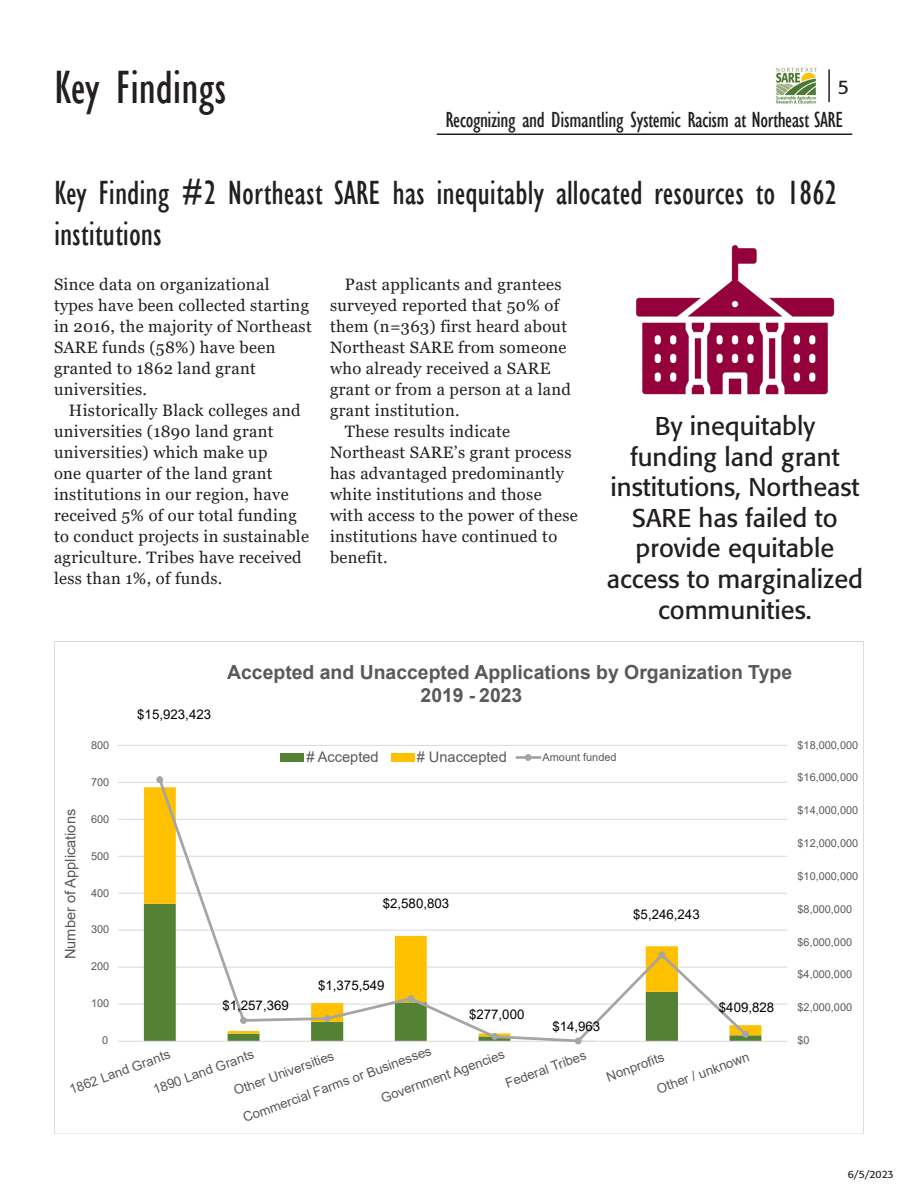
<style>
.page{position:relative;width:918px;height:1188px;background:#fff}
.page>*{position:absolute;margin:0;border:0;box-sizing:border-box;transform-origin:0 0}
.t1{font:condensed 48px "Gill Sans";color:#231f20}
.t2{font:condensed 34.5px/41.4px "Gill Sans";color:#231f20}
.t3{font:25.5px/30.6px "Formata";color:#231f20;text-align:center}
.t4{font:condensed 22.5px "Gill Sans";letter-spacing:-.02em;color:#231f20}
.t5{font:19.5px "Formata";color:#231f20}
.t6{font:700 19.35px/23.7px "Arial";color:#595959}
.t7{font:16.5px/21px "Georgia";letter-spacing:.02em;color:#231f20}
.t8{font:14.55px "Arial";color:#595959}
.t9{font:13.35px/28.7px "Arial";color:#595959}
.t10{font:13.35px "Arial";color:#000}
.t11{font:10.95px "Arial";color:#595959}
.t12{font:10.5px "Formata";color:#231f20}
</style>
<div class="page">
<hr style="left:828px;top:69px;width:2px;height:33px;background:#231f20">
<hr style="left:437px;top:134px;width:415px;height:1px;background:#231f20">
<img style="left:776px;top:67px;width:41px;height:37px">
<img style="left:636px;top:245px;width:199px;height:150px">
<hr style="left:118px;top:1004px;width:669px;height:1px;background:#d9d9d9">
<hr style="left:118px;top:967px;width:669px;height:1px;background:#d9d9d9">
<hr style="left:118px;top:930px;width:669px;height:1px;background:#d9d9d9">
<hr style="left:118px;top:893px;width:669px;height:1px;background:#d9d9d9">
<hr style="left:118px;top:856px;width:669px;height:1px;background:#d9d9d9">
<hr style="left:118px;top:819px;width:669px;height:1px;background:#d9d9d9">
<hr style="left:118px;top:782px;width:669px;height:1px;background:#d9d9d9">
<hr style="left:118px;top:745px;width:669px;height:1px;background:#d9d9d9">
<svg style="left:144px;top:787px;width:617px;height:249px"></svg>
<hr style="left:118px;top:1041px;width:669px;height:1px;background:#d9d9d9">
<svg style="left:156px;top:776px;width:594px;height:266px"></svg>
<svg style="left:157px;top:777px;width:6px;height:6px"></svg>
<div style="left:156px;top:776px;width:7px;height:7px;border:1px solid #a5a5a5;border-radius:50%"></div>
<div style="left:240px;top:1017px;width:7px;height:7px;border:1px solid #a5a5a5;border-radius:50%"></div>
<svg style="left:324px;top:1016px;width:6px;height:6px"></svg>
<div style="left:324px;top:1015px;width:7px;height:7px;border:1px solid #a5a5a5;border-radius:50%"></div>
<svg style="left:408px;top:996px;width:6px;height:6px"></svg>
<div style="left:408px;top:995px;width:6px;height:7px;border:1px solid #a5a5a5;border-radius:50%"></div>
<div style="left:491px;top:1033px;width:7px;height:7px;border:1px solid #a5a5a5;border-radius:50%"></div>
<svg style="left:575px;top:1038px;width:6px;height:6px"></svg>
<div style="left:575px;top:1038px;width:7px;height:6px;border:1px solid #a5a5a5;border-radius:50%"></div>
<svg style="left:659px;top:952px;width:6px;height:6px"></svg>
<div style="left:659px;top:951px;width:6px;height:7px;border:1px solid #a5a5a5;border-radius:50%"></div>
<svg style="left:743px;top:1031px;width:6px;height:6px"></svg>
<div style="left:742px;top:1031px;width:7px;height:7px;border:1px solid #a5a5a5;border-radius:50%"></div>
<div style="left:280px;top:754px;width:24px;height:8px;background:#548235"></div>
<div style="left:391px;top:754px;width:23px;height:8px;background:#ffc000"></div>
<hr style="left:517px;top:756px;width:23px;height:3px;background:#a5a5a5">
<div style="left:525px;top:754px;width:7px;height:7px;border:1px solid #a5a5a5;border-radius:50%"></div>
<p class="t1" style="left:54px;top:59px;width:174px">Key Findings</p>
<p class="t5" style="left:838px;top:75px;width:13px">5</p>
<p class="t4" style="left:446px;top:106px;width:400px">Recognizing and Dismantling Systemic Racism at Northeast SARE</p>
<p class="t2" style="left:54px;top:172px;width:785px">Key Finding #2 Northeast SARE has inequitably allocated resources to 1862 institutions</p>
<p class="t7" style="left:330px;top:274px;width:243px;text-indent:15px">Past applicants and grantees surveyed reported that 50% of them (n=363) first heard about<br>Northeast SARE from someone who already received a SARE grant or from a person at a land grant institution.</p>
<p class="t7" style="left:330px;top:421px;width:249px;text-indent:15px">These results indicate<br>Northeast SARE’s grant process has advantaged predominantly white institutions and those with access to the power of these institutions have continued to benefit.</p>
<p class="t7" style="left:54px;top:274px;width:259px">Since data on organizational types have been collected starting in 2016, the majority of Northeast<br>SARE funds (58%) have been granted to 1862 land grant universities.</p>
<p class="t7" style="left:54px;top:400px;width:257px;text-indent:15px">Historically Black colleges and universities (1890 land grant universities) which make up<br>one quarter of the land grant institutions in our region, have received 5% of our total funding to conduct projects in sustainable agriculture. Tribes have received less than 1%, of funds.</p>
<p class="t3" style="left:607px;top:411px;width:258px">By inequitably<br>funding land grant institutions, Northeast<br>SARE has failed to provide equitable access to marginalized communities.</p>
<p class="t8" style="left:60px;top:959px;width:152px;rotate:-90deg">Number of Applications</p>
<p class="t11" style="left:91px;top:737px;width:20px">800</p>
<p class="t11" style="left:91px;top:774px;width:20px">700</p>
<p class="t11" style="left:91px;top:811px;width:20px">600</p>
<p class="t11" style="left:91px;top:848px;width:20px">500</p>
<p class="t11" style="left:91px;top:885px;width:20px">400</p>
<p class="t11" style="left:91px;top:922px;width:20px">300</p>
<p class="t11" style="left:91px;top:959px;width:20px">200</p>
<p class="t11" style="left:91px;top:996px;width:20px">100</p>
<p class="t11" style="left:102px;top:1033px;width:8px">0</p>
<p class="t10" style="left:137px;top:706px;width:75px">$15,923,423</p>
<p class="t6" style="left:421px;top:660px;width:373px;text-indent:-193px">Accepted and Unaccepted Applications by Organization Type<br>2019 - 2023</p>
<p class="t8" style="left:306px;top:747px;width:74px"># Accepted</p>
<p class="t8" style="left:417px;top:747px;width:92px"># Unaccepted</p>
<p class="t11" style="left:543px;top:749px;width:75px">Amount funded</p>
<p class="t10" style="left:222px;top:996px;width:68px">$1,257,369</p>
<p class="t10" style="left:383px;top:895px;width:68px">$2,580,803</p>
<p class="t10" style="left:318px;top:976px;width:68px">$1,375,549</p>
<p class="t10" style="left:469px;top:1005px;width:57px">$277,000</p>
<p class="t10" style="left:552px;top:1017px;width:50px">$14,963</p>
<p class="t10" style="left:633px;top:906px;width:68px">$5,246,243</p>
<p class="t10" style="left:719px;top:998px;width:57px">$409,828</p>
<p class="t11" style="left:798px;top:737px;width:62px">$18,000,000</p>
<p class="t11" style="left:798px;top:770px;width:62px">$16,000,000</p>
<p class="t11" style="left:798px;top:803px;width:62px">$14,000,000</p>
<p class="t11" style="left:798px;top:836px;width:62px">$12,000,000</p>
<p class="t11" style="left:798px;top:869px;width:62px">$10,000,000</p>
<p class="t11" style="left:798px;top:901px;width:56px">$8,000,000</p>
<p class="t11" style="left:798px;top:934px;width:56px">$6,000,000</p>
<p class="t11" style="left:798px;top:967px;width:56px">$4,000,000</p>
<p class="t11" style="left:798px;top:1000px;width:56px">$2,000,000</p>
<p class="t11" style="left:798px;top:1033px;width:14px">$0</p>
<p class="t9" style="left:239px;top:1105px;width:201px;rotate:-20deg">Commercial Farms or Businesses</p>
<p class="t9" style="left:65px;top:1076px;width:108px;rotate:-20deg">1862 Land Grants</p>
<p class="t9" style="left:149px;top:1076px;width:108px;rotate:-20deg">1890 Land Grants</p>
<p class="t9" style="left:376px;top:1085px;width:132px;rotate:-20deg">Government Agencies</p>
<p class="t9" style="left:501px;top:1070px;width:86px;rotate:-20deg">Federal Tribes</p>
<p class="t9" style="left:643px;top:1049px;width:99px;text-indent:-43px;rotate:-20deg">Nonprofits<br>Other / unknown</p>
<p class="t9" style="left:229px;top:1077px;width:107px;rotate:-20deg">Other Universities</p>
<p class="t12" style="left:848px;top:1168px;width:47px">6/5/2023</p>
</div>
